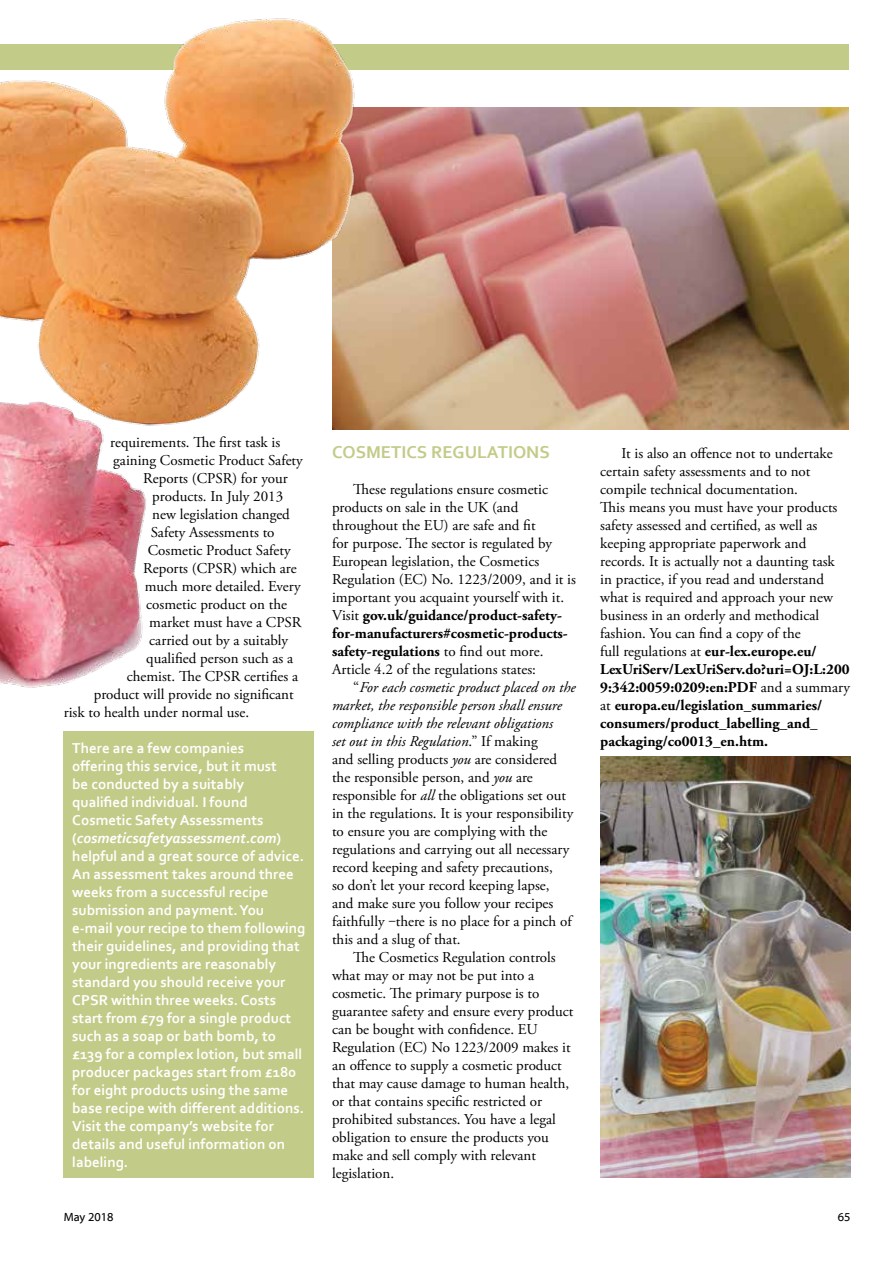
<style>
.page{position:relative;width:893px;height:1263px;background:#fff}
.page>*{position:absolute;margin:0;border:0;box-sizing:border-box;transform-origin:0 0}
.t1{font:700 18px "Corbel";color:#c3cb88}
.t2{font:15px/18px "Adobe Garamond Pro";color:#000}
.t3{font:700 15px/18px "Corbel";color:#fff}
.t4{font:12px "Myriad Web Pro";color:#000}
.s1{font-style:italic}
.s2{font-weight:700}
</style>
<div class="page">
<div style="left:0;top:45px;width:848px;height:25px;background:#c3cb88"></div>
<img style="left:0;top:433px;width:146px;height:255px">
<div style="left:64px;top:731px;width:250px;height:447px;background:#c3cb88"></div>
<img style="left:374px;top:107px;width:474px;height:322px">
<img style="left:0;top:18px;width:374px;height:415px">
<img style="left:600px;top:757px;width:250px;height:421px">
<p class="t2" style="left:110px;top:433px;width:171px">requirements. The first task is</p>
<p class="t2" style="left:113px;top:451px;width:191px">gaining Cosmetic Product Safety</p>
<p class="t2" style="left:143px;top:469px;width:146px">Reports (CPSR) for your</p>
<p class="t2" style="left:152px;top:487px;width:132px">products. In July 2013</p>
<p class="t2" style="left:152px;top:505px;width:139px">new legislation changed</p>
<p class="t2" style="left:151px;top:523px;width:125px">Safety Assessments to</p>
<p class="t2" style="left:148px;top:541px;width:144px">Cosmetic Product Safety</p>
<p class="t2" style="left:143px;top:559px;width:155px">Reports (CPSR) which are</p>
<p class="t2" style="left:145px;top:577px;width:157px">much more detailed. Every</p>
<p class="t2" style="left:146px;top:595px;width:142px">cosmetic product on the</p>
<p class="t2" style="left:149px;top:613px;width:154px">market must have a CPSR</p>
<p class="t2" style="left:149px;top:631px;width:140px">carried out by a suitably</p>
<p class="t2" style="left:146px;top:649px;width:148px">qualified person such as a</p>
<p class="t2" style="left:127px;top:667px;width:173px">chemist. The CPSR certifies a</p>
<p class="t2" style="left:94px;top:685px;width:201px">product will provide no significant</p>
<p class="t2" style="left:64px;top:703px;width:187px">risk to health under normal use.</p>
<p class="t3" style="left:72px;top:739px;width:235px">There are a few companies<br>offering this service, but it must<br>be conducted by a suitably<br>qualified individual. I found<br>Cosmetic Safety Assessments (<span class="s1">cosmeticsafetyassessment.com</span>) helpful and a great source of advice.<br>An assessment takes around three weeks from a successful recipe submission and payment. You e-mail your recipe to them following their guidelines, and providing that your ingredients are reasonably standard you should receive your<br>CPSR within three weeks. Costs start from £79 for a single product such as a soap or bath bomb, to £139 for a complex lotion, but small producer packages start from £180 for eight products using the same base recipe with different additions.<br>Visit the company’s website for details and useful information on labeling.</p>
<p class="t1" style="left:332px;top:441px;width:219px">COSMETICS REGULATIONS</p>
<p class="t2" style="left:332px;top:481px;width:245px;text-indent:21px">These regulations ensure cosmetic products on sale in the UK (and throughout the EU) are safe and fit<br>for purpose. The sector is regulated by European legislation, the Cosmetics Regulation (EC) No. 1223/2009, and it is important you acquaint yourself with it.<br>Visit <span class="s2">gov.uk/guidance/product-safety&shy;for-manufacturers#cosmetic-products&shy;safety-regulations</span> to find out more.<br>Article 4.2 of the regulations states:</p>
<p class="t2" style="left:332px;top:679px;width:245px;text-indent:21px">“<span class="s1">For each cosmetic product placed on the market, the responsible person shall ensure compliance with the relevant obligations<br>set out in this Regulation</span>.” If making<br>and selling products <span class="s1">you</span> are considered the responsible person, and <span class="s1">you</span> are responsible for <span class="s1">all</span> the obligations set out in the regulations. It is your responsibility to ensure you are complying with the regulations and carrying out all necessary record keeping and safety precautions,<br>so don’t let your record keeping lapse,<br>and make sure you follow your recipes faithfully ‒there is no place for a pinch of this and a slug of that.</p>
<p class="t2" style="left:332px;top:949px;width:243px;text-indent:21px">The Cosmetics Regulation controls what may or may not be put into a cosmetic. The primary purpose is to guarantee safety and ensure every product can be bought with confidence. EU Regulation (EC) No 1223/2009 makes it an offence to supply a cosmetic product that may cause damage to human health, or that contains specific restricted or prohibited substances. You have a legal obligation to ensure the products you make and sell comply with relevant legislation.</p>
<p class="t2" style="left:600px;top:445px;width:251px;text-indent:21px">It is also an offence not to undertake certain safety assessments and to not compile technical documentation.<br>This means you must have your products safety assessed and certified, as well as keeping appropriate paperwork and records. It is actually not a daunting task in practice, if you read and understand what is required and approach your new business in an orderly and methodical fashion. You can find a copy of the<br>full regulations at <span class="s2">eur-lex.europe.eu/ LexUriServ/LexUriServ.do?uri=OJ:L:200<br>9:342:0059:0209:en:PDF</span> and a summary at <span class="s2">europa.eu/legislation_summaries/ consumers/product_labelling_and_ packaging/co0013_en.htm.</span></p>
<p class="t4" style="left:64px;top:1210px;width:51px">May 2018</p>
<p class="t4" style="left:838px;top:1210px;width:14px">65</p>
</div>
